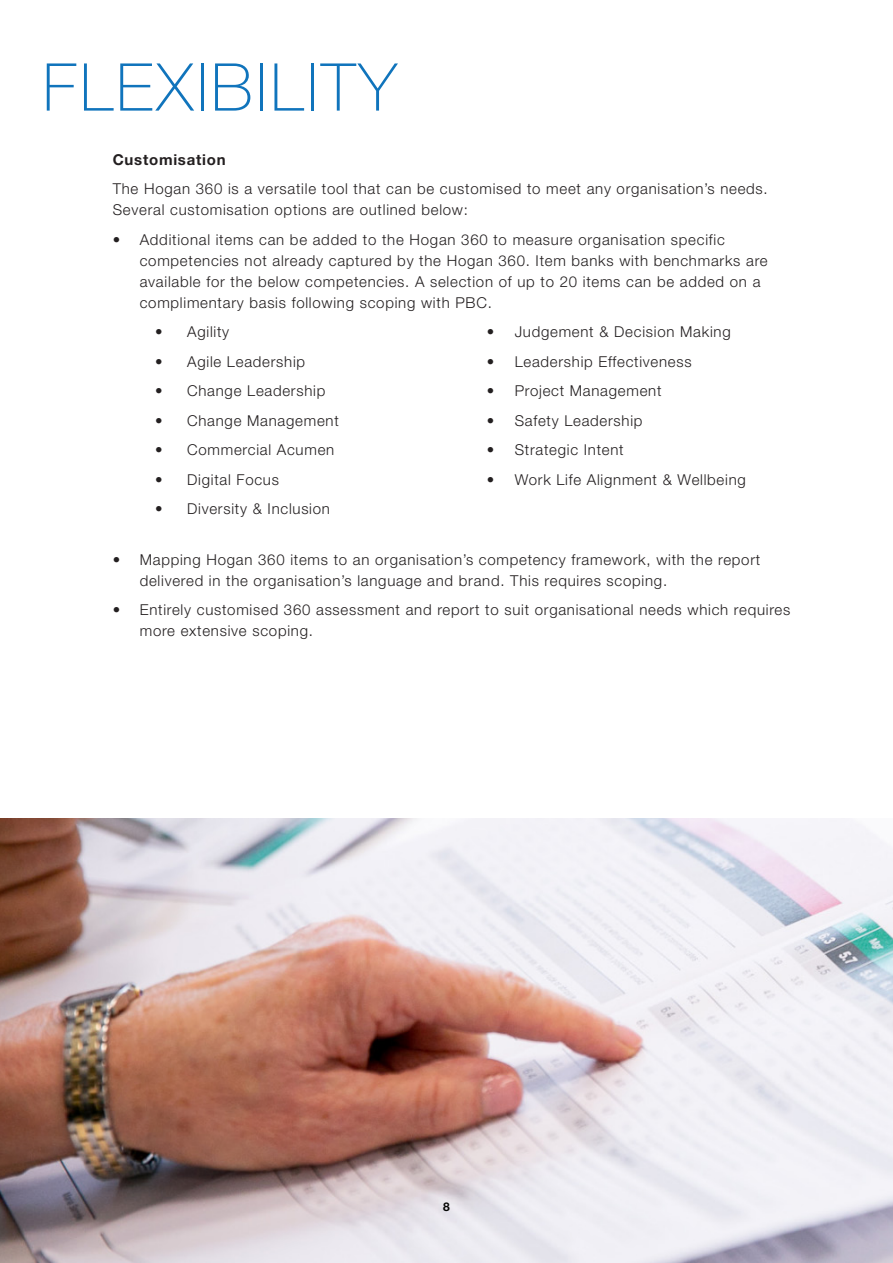
<style>
.page{position:relative;width:893px;height:1263px;background:#fff}
.page>*{position:absolute;margin:0;border:0;box-sizing:border-box;transform-origin:0 0}
.Company_Name{font:100 66px "Helvetica Neue";letter-spacing:.05em;color:#1074bc}
.Bullet_Points{font:300 15px/21px "Helvetica Neue";letter-spacing:.05em;color:#231f20}
.Bullet_Points-2{font:700 15px "Helvetica Neue";letter-spacing:.05em;color:#231f20}
.t1{font:700 12px "Helvetica Neue";color:#040503}
</style>
<div class="page">
<img style="left:0;top:819px;width:893px;height:444px">
<p class="Company_Name" style="left:43px;top:49px;width:355px">FLEXIBILITY</p>
<p class="Bullet_Points-2" style="left:113px;top:147px;width:114px">Customisation</p>
<p class="Bullet_Points" style="left:113px;top:177px;width:656px">The Hogan 360 is a versatile tool that can be customised to meet any organisation’s needs.<br>Several customisation options are outlined below:</p>
<p class="Bullet_Points" style="left:140px;top:228px;width:629px;text-indent:-27px">• Additional items can be added to the Hogan 360 to measure organisation specific competencies not already captured by the Hogan 360. Item banks with benchmarks are available for the below competencies. A selection of up to 20 items can be added on a complimentary basis following scoping with PBC.</p>
<p class="Bullet_Points" style="left:155px;top:320px;width:75px">• Agility</p>
<p class="Bullet_Points" style="left:487px;top:320px;width:245px">• Judgement &amp; Decision Making</p>
<p class="Bullet_Points" style="left:155px;top:350px;width:151px">• Agile Leadership</p>
<p class="Bullet_Points" style="left:487px;top:350px;width:206px">• Leadership Effectiveness</p>
<p class="Bullet_Points" style="left:155px;top:379px;width:172px">• Change Leadership</p>
<p class="Bullet_Points" style="left:487px;top:379px;width:176px">• Project Management</p>
<p class="Bullet_Points" style="left:155px;top:409px;width:185px">• Change Management</p>
<p class="Bullet_Points" style="left:487px;top:409px;width:157px">• Safety Leadership</p>
<p class="Bullet_Points" style="left:155px;top:438px;width:180px">• Commercial Acumen</p>
<p class="Bullet_Points" style="left:487px;top:438px;width:138px">• Strategic Intent</p>
<p class="Bullet_Points" style="left:155px;top:468px;width:125px">• Digital Focus</p>
<p class="Bullet_Points" style="left:487px;top:468px;width:261px">• Work Life Alignment &amp; Wellbeing</p>
<p class="Bullet_Points" style="left:155px;top:497px;width:176px">• Diversity &amp; Inclusion</p>
<p class="Bullet_Points" style="left:140px;top:548px;width:622px;text-indent:-27px">• Mapping Hogan 360 items to an organisation’s competency framework, with the report delivered in the organisation’s language and brand. This requires scoping.</p>
<p class="Bullet_Points" style="left:140px;top:598px;width:652px;text-indent:-27px">• Entirely customised 360 assessment and report to suit organisational needs which requires more extensive scoping.</p>
<p class="t1" style="left:443px;top:1197px;width:8px">8</p>
</div>
